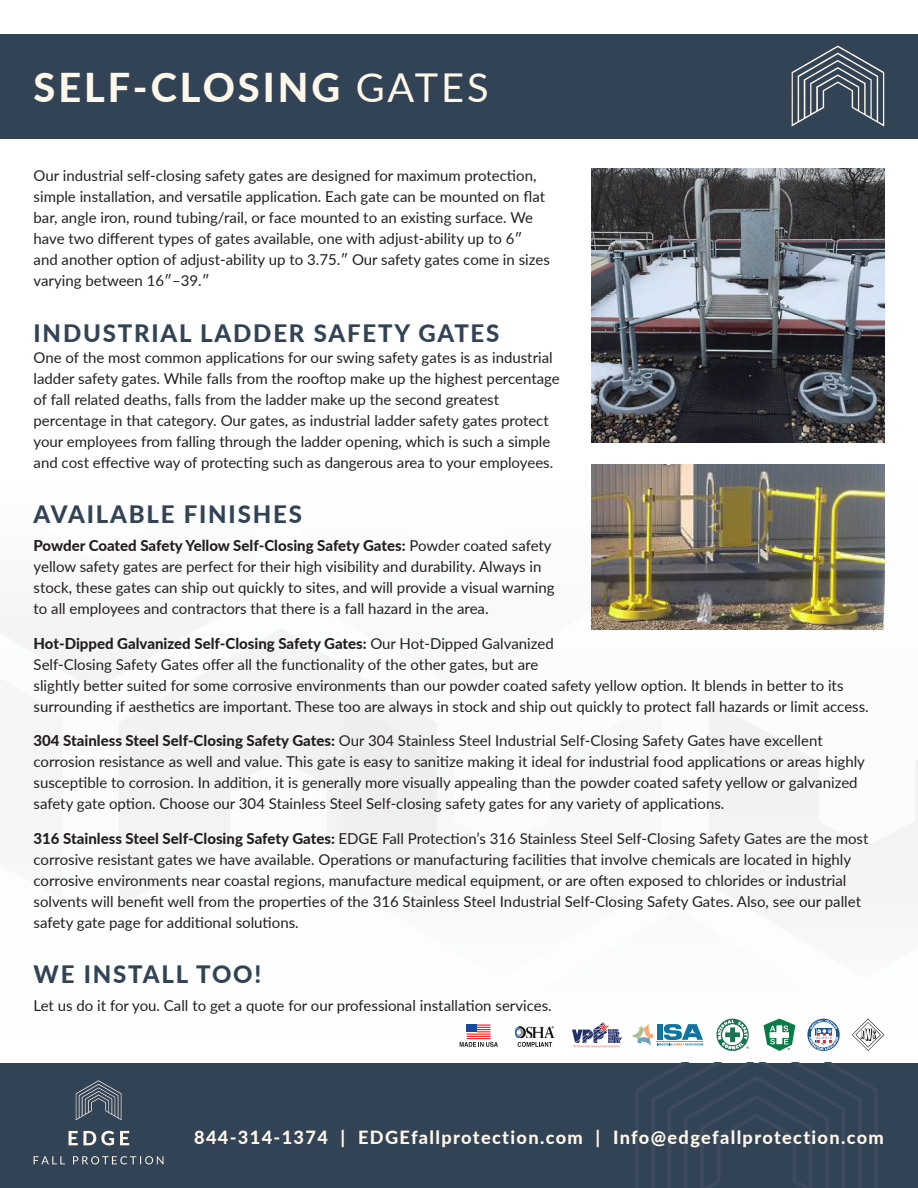
<style>
.page{position:relative;width:918px;height:1188px;background:#fff}
.page>*{position:absolute;margin:0;border:0;box-sizing:border-box;transform-origin:0 0}
.t1{font:800 39.75px "Lato";letter-spacing:.075em;color:#fef7ea}
.t2{font:800 24px "Lato";letter-spacing:.075em;color:#324355}
.t3{font:800 18.15px "Lato";letter-spacing:.075em;color:#fef7ea}
.Body_copy{font:15px/21px "Lato";color:#231f20}
.Body_copy_first_para{font:15px/21px "Lato";color:#231f20}
.s1{font-weight:400}
.s2{font-weight:800}
</style>
<div class="page">
<div style="left:0;top:34px;width:918px;height:104px;background:#324355"></div>
<svg style="left:792px;top:46px;width:92px;height:81px"></svg>
<div style="left:0;top:1063px;width:918px;height:125px;background:#324355"></div>
<svg style="left:76px;top:1080px;width:45px;height:40px"></svg>
<svg style="left:69px;top:1130px;width:45px;height:16px"></svg>
<svg style="left:120px;top:1131px;width:9px;height:14px"></svg>
<svg style="left:34px;top:1156px;width:31px;height:8px"></svg>
<svg style="left:73px;top:1156px;width:90px;height:9px"></svg>
<img style="left:0;top:485px;width:918px;height:551px">
<svg style="left:764px;top:1019px;width:31px;height:32px"></svg>
<svg style="left:716px;top:1019px;width:33px;height:32px"></svg>
<svg style="left:807px;top:1019px;width:33px;height:32px"></svg>
<svg style="left:852px;top:1019px;width:32px;height:32px"></svg>
<svg style="left:632px;top:1024px;width:71px;height:22px"></svg>
<div style="left:512px;top:1019px;width:46px;height:33px;background:#fff"></div>
<img style="left:515px;top:1027px;width:39px;height:11px">
<svg style="left:518px;top:1042px;width:34px;height:5px"></svg>
<div style="left:456px;top:1019px;width:46px;height:33px;background:#fff"></div>
<div style="left:567px;top:1019px;width:56px;height:33px;background:#fff"></div>
<svg style="left:460px;top:1025px;width:38px;height:22px"></svg>
<svg style="left:572px;top:1022px;width:50px;height:26px"></svg>
<img style="left:592px;top:464px;width:292px;height:165px">
<img style="left:592px;top:169px;width:292px;height:274px">
<p class="t1" style="left:34px;top:58px;width:456px">SELF-CLOSING <span class="s1">GATES</span></p>
<p class="Body_copy" style="left:34px;top:164px;width:518px">Our industrial self-closing safety gates are designed for maximum protection, simple installation, and versatile application. Each gate can be mounted on flat bar, angle iron, round tubing/rail, or face mounted to an existing surface. We have two different types of gates available, one with adjust-ability up to 6″ and another option of adjust-ability up to 3.75.″ Our safety gates come in sizes varying between 16″–39.″</p>
<p class="t2" style="left:34px;top:315px;width:467px">INDUSTRIAL LADDER SAFETY GATES</p>
<p class="Body_copy" style="left:34px;top:346px;width:528px">One of the most common applications for our swing safety gates is as industrial ladder safety gates. While falls from the rooftop make up the highest percentage of fall related deaths, falls from the ladder make up the second greatest percentage in that category. Our gates, as industrial ladder safety gates protect your employees from falling through the ladder opening, which is such a simple and cost effective way of protecting such as dangerous area to your employees.</p>
<p class="t2" style="left:34px;top:497px;width:270px">AVAILABLE FINISHES</p>
<p class="Body_copy_first_para" style="left:34px;top:535px;width:523px"><span class="s2">Powder Coated Safety Yellow Self-Closing Safety Gates:</span> Powder coated safety yellow safety gates are perfect for their high visibility and durability. Always in stock, these gates can ship out quickly to sites, and will provide a visual warning to all employees and contractors that there is a fall hazard in the area.</p>
<p class="Body_copy" style="left:34px;top:632px;width:837px"><span class="s2">Hot-Dipped Galvanized Self-Closing Safety Gates:</span> Our Hot-Dipped Galvanized<br>Self-Closing Safety Gates offer all the functionality of the other gates, but are<br>slightly better suited for some corrosive environments than our powder coated safety yellow option. It blends in better to its surrounding if aesthetics are important. These too are always in stock and ship out quickly to protect fall hazards or limit access.</p>
<p class="Body_copy" style="left:34px;top:730px;width:833px"><span class="s2">304 Stainless Steel Self-Closing Safety Gates:</span> Our 304 Stainless Steel Industrial Self-Closing Safety Gates have excellent corrosion resistance as well and value. This gate is easy to sanitize making it ideal for industrial food applications or areas highly susceptible to corrosion. In addition, it is generally more visually appealing than the powder coated safety yellow or galvanized safety gate option. Choose our 304 Stainless Steel Self-closing safety gates for any variety of applications.</p>
<p class="Body_copy" style="left:34px;top:827px;width:836px"><span class="s2">316 Stainless Steel Self-Closing Safety Gates:</span> EDGE Fall Protection’s 316 Stainless Steel Self-Closing Safety Gates are the most corrosive resistant gates we have available. Operations or manufacturing facilities that involve chemicals are located in highly corrosive environments near coastal regions, manufacture medical equipment, or are often exposed to chlorides or industrial solvents will benefit well from the properties of the 316 Stainless Steel Industrial Self-Closing Safety Gates. Also, see our pallet safety gate page for additional solutions.</p>
<p class="t2" style="left:34px;top:957px;width:229px">WE INSTALL TOO!</p>
<p class="Body_copy_first_para" style="left:34px;top:995px;width:520px">Let us do it for you. Call to get a quote for our professional installation services.</p>
<p class="t3" style="left:194px;top:1124px;width:691px">844-314-1374 | EDGEfallprotection.com | Info@edgefallprotection.com</p>
</div>
